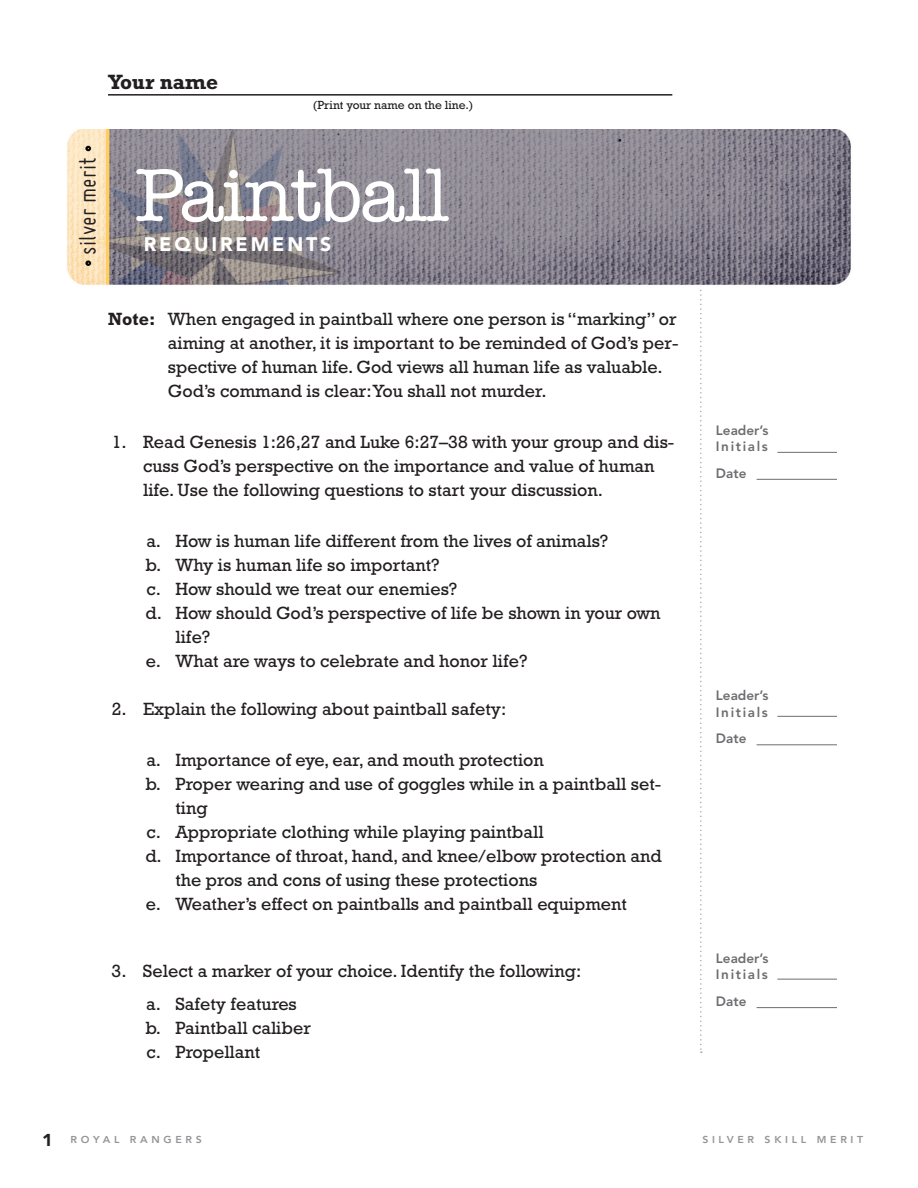
<style>
.page{position:relative;width:918px;height:1188px;background:#fff}
.page>*{position:absolute;margin:0;border:0;box-sizing:border-box;transform-origin:0 0}
.t1{font:500 75px "American Typewriter Std";letter-spacing:-.03em;color:#fff}
.t2{font:25.5px "Miso";letter-spacing:.01em;color:#231f20}
.t3{font:700 21px "Rockwell Std";color:#231f20}
.t4{font:900 19.5px "Avenir";letter-spacing:.15em;color:#fff}
.t5{font:18px/24px "Rockwell Std";color:#231f20}
.t6{font:800 13.5px/16.5px "Avenir";letter-spacing:.12em;color:#6c6d70}
.t7{font:800 13.5px "Avenir";color:#6c6d70}
.t8{font:12px "Rockwell Std";color:#231f20}
.t9{font:800 10.05px "Avenir";letter-spacing:.35em;color:#939598;scale:1.05 1}
.s1{font-weight:700}
.s2{font-weight:900;font-size:17.1px;color:#231f20}
</style>
<div class="page">
<svg style="left:700px;top:286px;width:2px;height:767px"></svg>
<img style="left:67px;top:129px;width:784px;height:156px">
<hr style="left:108px;top:94px;width:564px;height:2px;background:#231f20">
<hr style="left:757px;top:479px;width:80px;height:1px;background:#6c6d70">
<hr style="left:777px;top:452px;width:60px;height:1px;background:#6c6d70">
<hr style="left:757px;top:744px;width:80px;height:1px;background:#6c6d70">
<hr style="left:777px;top:716px;width:60px;height:1px;background:#6c6d70">
<hr style="left:757px;top:1007px;width:80px;height:1px;background:#6c6d70">
<hr style="left:777px;top:979px;width:60px;height:1px;background:#6c6d70">
<p class="t3" style="left:108px;top:70px;width:112px">Your name</p>
<p class="t8" style="left:313px;top:98px;width:162px">(Print your name on the line.)</p>
<h2 class="t2" style="left:74px;top:255px;width:99px;rotate:-90deg">silver merit</h2>
<h1 class="t1" style="left:135px;top:154px;width:315px">Paintball</h1>
<p class="t4" style="left:144px;top:232px;width:189px">REQUIREMENTS</p>
<p class="t5" style="left:168px;top:307px;width:512px;text-indent:-60px"><span class="s1">Note:</span> When engaged in paintball where one person is “marking” or aiming at another, it is important to be reminded of God’s per&shy;spective of human life. God views all human life as valuable.<br>God’s command is clear: You shall not murder.</p>
<p class="t5" style="left:143px;top:430px;width:533px;text-indent:-31px">1. Read Genesis 1:26,27 and Luke 6:27–38 with your group and dis&shy;cuss God’s perspective on the importance and value of human life. Use the following questions to start your discussion.</p>
<p class="t5" style="left:146px;top:529px;width:464px">a. How is human life different from the lives of animals?</p>
<p class="t5" style="left:145px;top:553px;width:296px">b. Why is human life so important?</p>
<p class="t5" style="left:147px;top:577px;width:312px">c. How should we treat our enemies?</p>
<p class="t5" style="left:145px;top:601px;width:517px">d. How should God’s perspective of life be shown in your own</p>
<p class="t5" style="left:175px;top:625px;width:36px">life?</p>
<p class="t5" style="left:146px;top:649px;width:383px">e. What are ways to celebrate and honor life?</p>
<p class="t5" style="left:112px;top:697px;width:396px">2. Explain the following about paintball safety:</p>
<p class="t5" style="left:146px;top:748px;width:399px">a. Importance of eye, ear, and mouth protection</p>
<p class="t5" style="left:145px;top:772px;width:517px">b. Proper wearing and use of goggles while in a paintball set-</p>
<p class="t5" style="left:175px;top:796px;width:34px">ting</p>
<p class="t5" style="left:147px;top:820px;width:399px">c. Appropriate clothing while playing paintball</p>
<p class="t5" style="left:145px;top:844px;width:518px">d. Importance of throat, hand, and knee/elbow protection and</p>
<p class="t5" style="left:175px;top:868px;width:363px">the pros and cons of using these protections</p>
<p class="t5" style="left:146px;top:892px;width:483px">e. Weather’s effect on paintballs and paintball equipment</p>
<p class="t5" style="left:146px;top:954px;width:437px;line-height:33px;text-indent:-35px">3. Select a marker of your choice. Identify the following: a. Safety features</p>
<p class="t5" style="left:145px;top:1016px;width:167px">b. Paintball caliber c. Propellant</p>
<p class="t6" style="left:716px;top:422px;width:54px">Leader’s<br>Initials</p>
<p class="t7" style="left:716px;top:465px;width:32px">Date</p>
<p class="t6" style="left:716px;top:687px;width:54px">Leader’s<br>Initials</p>
<p class="t7" style="left:716px;top:731px;width:32px">Date</p>
<p class="t6" style="left:716px;top:950px;width:54px">Leader’s<br>Initials</p>
<p class="t7" style="left:716px;top:994px;width:32px">Date</p>
<p class="t9" style="left:42px;top:1134px;width:154px"><span class="s2">1</span> roya l ra ngers</p>
<p class="t9" style="left:702px;top:1134px;width:153px">silver Skill merit</p>
</div>
